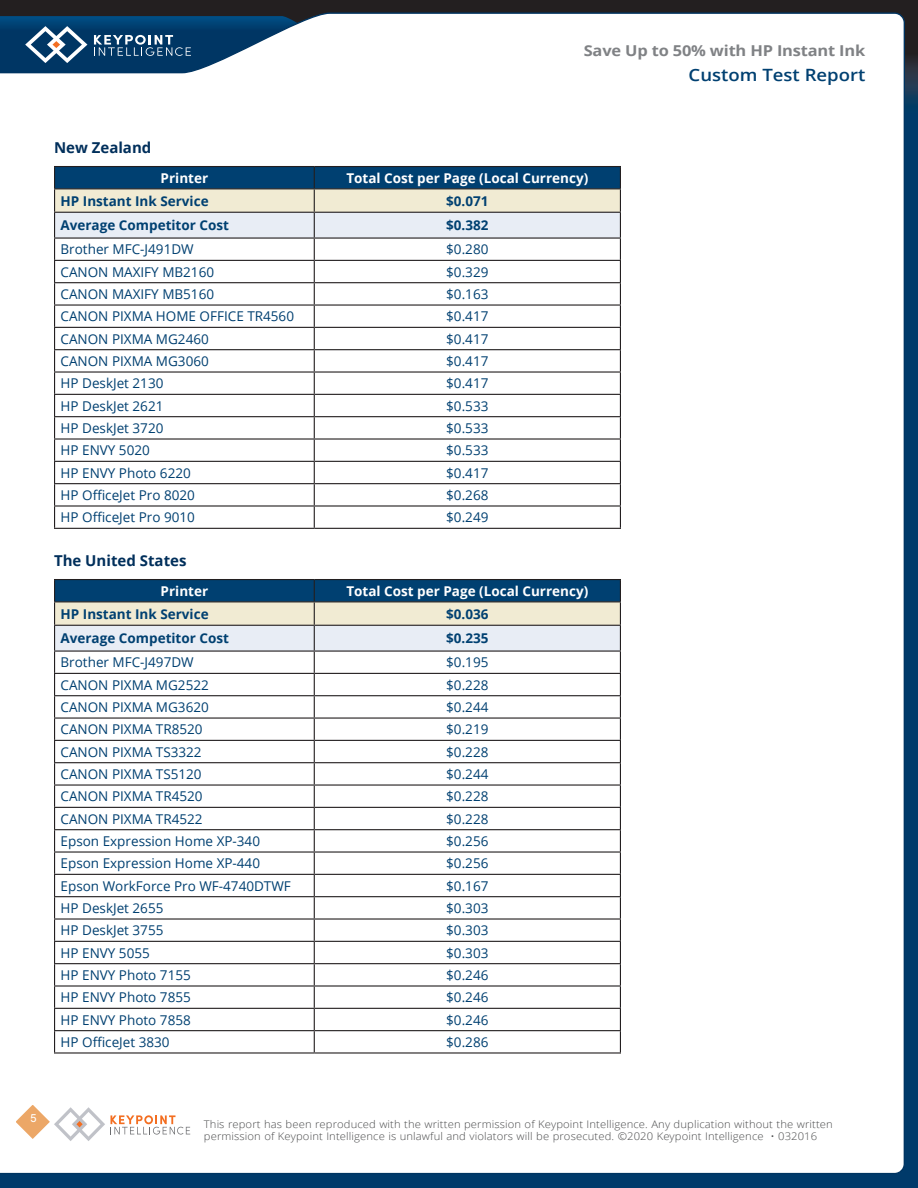
<style>
.page{position:relative;width:918px;height:1188px;background:#fff}
.page>*{position:absolute;margin:0;border:0;box-sizing:border-box;transform-origin:0 0}
.t1{font:600 16.95px "Open Sans";color:#004071;scale:1.09 1}
.t2{font:700 15px "Open Sans";letter-spacing:-.01em;color:#808285;scale:1.09 1}
.CTR_TABLE_HEAD_LEFT{font:700 15px "Open Sans";color:#002f5b}
.CTR_TABLE_TITLE{font:13.5px "Open Sans";color:#004071}
.CTR_TABLE_TITLE-2{font:700 13.5px "Open Sans";color:#004071}
.CTR_TABLE_HEAD_WHITE{font:700 13.5px "Open Sans";color:#fff}
.t3{font:11.85px "Nimbus San";color:#fff}
.t4{font:300 10.5px/12px "Open Sans";letter-spacing:.01em;color:#4b4c4d;scale:1.07 1}
</style>
<div class="page">
<div style="left:0;top:60px;width:918px;height:1128px;background:#003a6a"></div>
<div style="left:0;top:0;width:918px;height:72px;background:#231f20"></div>
<svg style="left:906px;top:58px;width:12px;height:42px"></svg>
<div style="left:0;top:12px;width:906px;height:1161px;background:#fff"></div>
<svg style="left:0;top:16px;width:353px;height:69px;background:#7292ac"></svg>
<svg style="left:9px;top:1098px;width:181px;height:47px;background:#f7eee7"></svg>
<hr style="left:54px;top:166px;width:260px;height:1px;background:#231f20">
<hr style="left:314px;top:166px;width:307px;height:1px;background:#231f20">
<svg style="left:54px;top:167px;width:567px;height:361px;background:#e2e5e7"></svg>
<hr style="left:54px;top:528px;width:260px;height:1px;background:#231f20">
<hr style="left:314px;top:528px;width:307px;height:1px;background:#231f20">
<hr style="left:54px;top:579px;width:260px;height:1px;background:#231f20">
<hr style="left:314px;top:579px;width:307px;height:1px;background:#231f20">
<svg style="left:54px;top:580px;width:567px;height:472px;background:#e5e8ea"></svg>
<hr style="left:54px;top:1052px;width:260px;height:2px;background:#231f20">
<hr style="left:314px;top:1052px;width:307px;height:2px;background:#231f20">
<p class="CTR_TABLE_HEAD_LEFT" style="left:54px;top:137px;width:99px">New Zealand</p>
<p class="t2" style="left:584px;top:40px;width:260px">Save Up to 50% with HP Instant Ink</p>
<p class="t1" style="left:689px;top:63px;width:164px">Custom Test Report</p>
<p class="CTR_TABLE_HEAD_WHITE" style="left:161px;top:168px;width:49px">Printer</p>
<p class="CTR_TABLE_HEAD_WHITE" style="left:346px;top:168px;width:243px">Total Cost per Page (Local Currency)</p>
<p class="CTR_TABLE_TITLE-2" style="left:61px;top:191px;width:150px">HP Instant Ink Service</p>
<p class="CTR_TABLE_TITLE-2" style="left:446px;top:191px;width:44px">$0.071</p>
<p class="CTR_TABLE_TITLE-2" style="left:61px;top:216px;width:170px">Average Competitor Cost</p>
<p class="CTR_TABLE_TITLE-2" style="left:446px;top:216px;width:44px">$0.382</p>
<p class="CTR_TABLE_TITLE" style="left:61px;top:240px;width:135px">Brother MFC-J491DW</p>
<p class="CTR_TABLE_TITLE" style="left:446px;top:240px;width:44px">$0.280</p>
<p class="CTR_TABLE_TITLE" style="left:61px;top:263px;width:155px">CANON MAXIFY MB2160</p>
<p class="CTR_TABLE_TITLE" style="left:446px;top:263px;width:44px">$0.329</p>
<p class="CTR_TABLE_TITLE" style="left:61px;top:285px;width:155px">CANON MAXIFY MB5160</p>
<p class="CTR_TABLE_TITLE" style="left:446px;top:285px;width:44px">$0.163</p>
<p class="CTR_TABLE_TITLE" style="left:61px;top:307px;width:235px">CANON PIXMA HOME OFFICE TR4560</p>
<p class="CTR_TABLE_TITLE" style="left:446px;top:307px;width:44px">$0.417</p>
<p class="CTR_TABLE_TITLE" style="left:61px;top:330px;width:150px">CANON PIXMA MG2460</p>
<p class="CTR_TABLE_TITLE" style="left:446px;top:330px;width:44px">$0.417</p>
<p class="CTR_TABLE_TITLE" style="left:61px;top:352px;width:150px">CANON PIXMA MG3060</p>
<p class="CTR_TABLE_TITLE" style="left:446px;top:352px;width:44px">$0.417</p>
<p class="CTR_TABLE_TITLE" style="left:61px;top:374px;width:104px">HP DeskJet 2130</p>
<p class="CTR_TABLE_TITLE" style="left:446px;top:374px;width:44px">$0.417</p>
<p class="CTR_TABLE_TITLE" style="left:61px;top:397px;width:104px">HP DeskJet 2621</p>
<p class="CTR_TABLE_TITLE" style="left:446px;top:397px;width:44px">$0.533</p>
<p class="CTR_TABLE_TITLE" style="left:61px;top:419px;width:104px">HP DeskJet 3720</p>
<p class="CTR_TABLE_TITLE" style="left:446px;top:419px;width:44px">$0.533</p>
<p class="CTR_TABLE_TITLE" style="left:61px;top:441px;width:91px">HP ENVY 5020</p>
<p class="CTR_TABLE_TITLE" style="left:446px;top:441px;width:44px">$0.533</p>
<p class="CTR_TABLE_TITLE" style="left:61px;top:464px;width:132px">HP ENVY Photo 6220</p>
<p class="CTR_TABLE_TITLE" style="left:446px;top:464px;width:44px">$0.417</p>
<p class="CTR_TABLE_TITLE" style="left:61px;top:486px;width:136px">HP OfficeJet Pro 8020</p>
<p class="CTR_TABLE_TITLE" style="left:446px;top:486px;width:44px">$0.268</p>
<p class="CTR_TABLE_TITLE" style="left:61px;top:508px;width:136px">HP OfficeJet Pro 9010</p>
<p class="CTR_TABLE_TITLE" style="left:446px;top:508px;width:44px">$0.249</p>
<p class="CTR_TABLE_HEAD_LEFT" style="left:54px;top:550px;width:134px">The United States</p>
<p class="CTR_TABLE_HEAD_WHITE" style="left:161px;top:581px;width:49px">Printer</p>
<p class="CTR_TABLE_HEAD_WHITE" style="left:346px;top:581px;width:243px">Total Cost per Page (Local Currency)</p>
<p class="CTR_TABLE_TITLE-2" style="left:61px;top:604px;width:150px">HP Instant Ink Service</p>
<p class="CTR_TABLE_TITLE-2" style="left:446px;top:604px;width:44px">$0.036</p>
<p class="CTR_TABLE_TITLE-2" style="left:61px;top:629px;width:170px">Average Competitor Cost</p>
<p class="CTR_TABLE_TITLE-2" style="left:446px;top:629px;width:44px">$0.235</p>
<p class="CTR_TABLE_TITLE" style="left:61px;top:653px;width:135px">Brother MFC-J497DW</p>
<p class="CTR_TABLE_TITLE" style="left:446px;top:653px;width:44px">$0.195</p>
<p class="CTR_TABLE_TITLE" style="left:61px;top:676px;width:150px">CANON PIXMA MG2522</p>
<p class="CTR_TABLE_TITLE" style="left:446px;top:676px;width:44px">$0.228</p>
<p class="CTR_TABLE_TITLE" style="left:61px;top:698px;width:150px">CANON PIXMA MG3620</p>
<p class="CTR_TABLE_TITLE" style="left:446px;top:698px;width:44px">$0.244</p>
<p class="CTR_TABLE_TITLE" style="left:61px;top:720px;width:144px">CANON PIXMA TR8520</p>
<p class="CTR_TABLE_TITLE" style="left:446px;top:720px;width:44px">$0.219</p>
<p class="CTR_TABLE_TITLE" style="left:61px;top:743px;width:143px">CANON PIXMA TS3322</p>
<p class="CTR_TABLE_TITLE" style="left:446px;top:743px;width:44px">$0.228</p>
<p class="CTR_TABLE_TITLE" style="left:61px;top:765px;width:143px">CANON PIXMA TS5120</p>
<p class="CTR_TABLE_TITLE" style="left:446px;top:765px;width:44px">$0.244</p>
<p class="CTR_TABLE_TITLE" style="left:61px;top:787px;width:144px">CANON PIXMA TR4520</p>
<p class="CTR_TABLE_TITLE" style="left:446px;top:787px;width:44px">$0.228</p>
<p class="CTR_TABLE_TITLE" style="left:61px;top:810px;width:144px">CANON PIXMA TR4522</p>
<p class="CTR_TABLE_TITLE" style="left:446px;top:810px;width:44px">$0.228</p>
<p class="CTR_TABLE_TITLE" style="left:61px;top:832px;width:201px">Epson Expression Home XP-340</p>
<p class="CTR_TABLE_TITLE" style="left:446px;top:832px;width:44px">$0.256</p>
<p class="CTR_TABLE_TITLE" style="left:61px;top:854px;width:201px">Epson Expression Home XP-440</p>
<p class="CTR_TABLE_TITLE" style="left:446px;top:854px;width:44px">$0.256</p>
<p class="CTR_TABLE_TITLE" style="left:61px;top:877px;width:232px">Epson WorkForce Pro WF-4740DTWF</p>
<p class="CTR_TABLE_TITLE" style="left:446px;top:877px;width:44px">$0.167</p>
<p class="CTR_TABLE_TITLE" style="left:61px;top:899px;width:104px">HP DeskJet 2655</p>
<p class="CTR_TABLE_TITLE" style="left:446px;top:899px;width:44px">$0.303</p>
<p class="CTR_TABLE_TITLE" style="left:61px;top:921px;width:104px">HP DeskJet 3755</p>
<p class="CTR_TABLE_TITLE" style="left:446px;top:921px;width:44px">$0.303</p>
<p class="CTR_TABLE_TITLE" style="left:61px;top:944px;width:91px">HP ENVY 5055</p>
<p class="CTR_TABLE_TITLE" style="left:446px;top:944px;width:44px">$0.303</p>
<p class="CTR_TABLE_TITLE" style="left:61px;top:966px;width:132px">HP ENVY Photo 7155</p>
<p class="CTR_TABLE_TITLE" style="left:446px;top:966px;width:44px">$0.246</p>
<p class="CTR_TABLE_TITLE" style="left:61px;top:988px;width:132px">HP ENVY Photo 7855</p>
<p class="CTR_TABLE_TITLE" style="left:446px;top:988px;width:44px">$0.246</p>
<p class="CTR_TABLE_TITLE" style="left:61px;top:1011px;width:132px">HP ENVY Photo 7858</p>
<p class="CTR_TABLE_TITLE" style="left:446px;top:1011px;width:44px">$0.246</p>
<p class="CTR_TABLE_TITLE" style="left:61px;top:1033px;width:111px">HP OfficeJet 3830</p>
<p class="CTR_TABLE_TITLE" style="left:446px;top:1033px;width:44px">$0.286</p>
<p class="t3" style="left:30px;top:1112px;width:8px">5</p>
<p class="t4" style="left:204px;top:1118px;width:589px">This report has been reproduced with the written permission of Keypoint Intelligence. Any duplication without the written permission of Keypoint Intelligence is unlawful and violators will be prosecuted. ©2020 Keypoint Intelligence • 032016</p>
</div>
